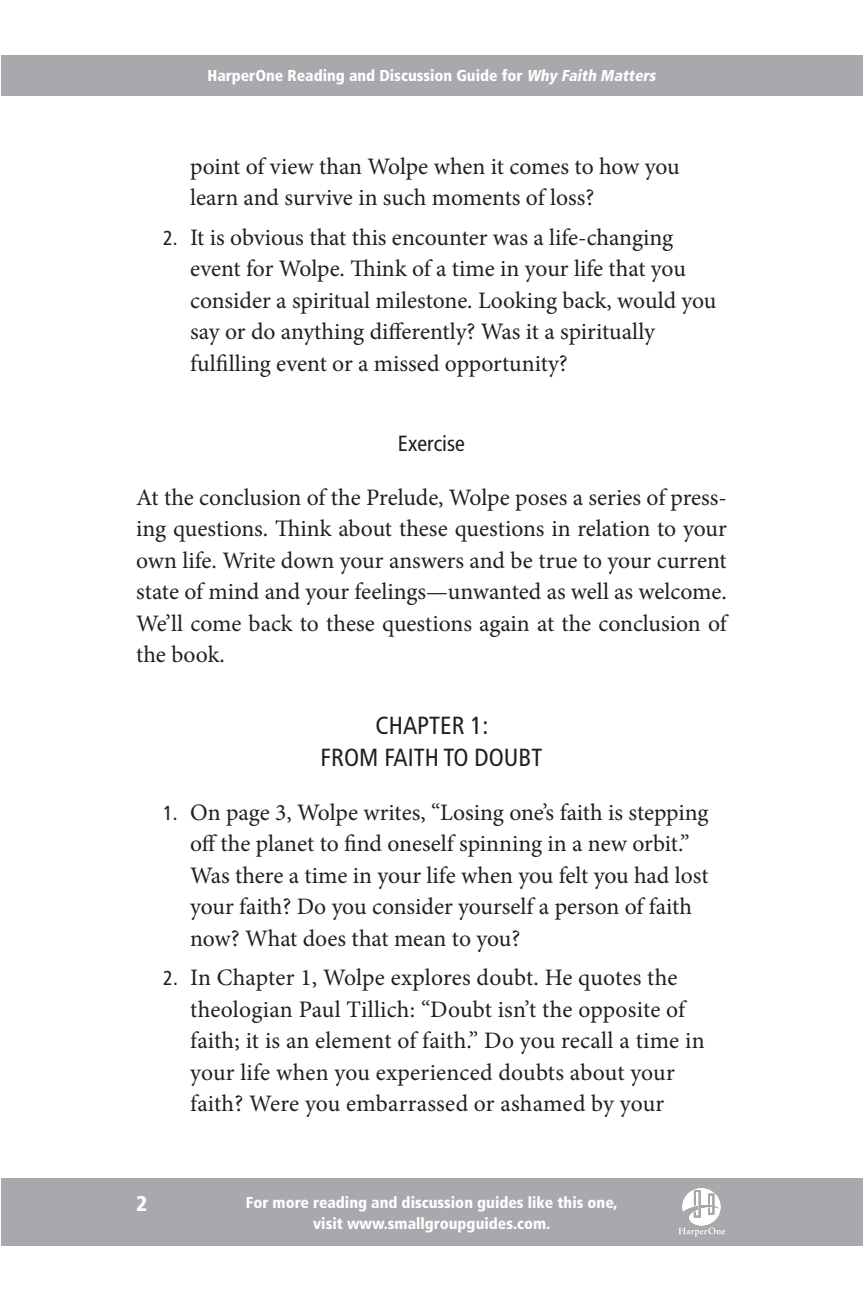
<style>
.page{position:relative;width:863px;height:1299px;background:#fff}
.page>*{position:absolute;margin:0;border:0;box-sizing:border-box;transform-origin:0 0}
.t1{font:condensed 24.75px/31.5px "Frutiger";color:#231f20;text-align:center}
.t2{font:23.62px/31.5px "Minion Pro";color:#231f20}
.t3{font:condensed 22.05px "Frutiger";color:#231f20}
.t4{font:900 condensed 21.38px "Frutiger";color:#fff}
.t5{font:900 condensed 15.75px/20.2px "Frutiger";color:#fff;text-align:center}
.s1{font-style:italic}
.s2{font-family:"Frutiger";font-stretch:condensed;font-size:20.25px}
</style>
<div class="page">
<div style="left:1px;top:1177px;width:861px;height:67px;background:#a8a9ad"></div>
<div style="left:1px;top:55px;width:861px;height:41px;background:#a8a9ad"></div>
<svg style="left:678px;top:1227px;width:47px;height:9px"></svg>
<img style="left:682px;top:1188px;width:39px;height:38px">
<hr style="left:862px;top:55px;width:1px;height:41px;background:#a8a9ad">
<hr style="left:862px;top:1177px;width:1px;height:67px;background:#a8a9ad">
<p class="t5" style="left:207px;top:65px;width:453px">HarperOne Reading and Discussion Guide for <span class="s1">Why Faith Matters</span></p>
<p class="t2" style="left:190px;top:150px;width:491px">point of view than Wolpe when it comes to how you learn and survive in such moments of loss?</p>
<p class="t2" style="left:190px;top:221px;width:528px;text-indent:-27px"><span class="s2">2.</span> It is obvious that this encounter was a life-changing event for Wolpe. Think of a time in your life that you consider a spiritual milestone. Looking back, would you say or do anything differently? Was it a spiritually fulfilling event or a missed opportunity?</p>
<p class="t3" style="left:398px;top:430px;width:68px">Exercise</p>
<p class="t2" style="left:136px;top:481px;width:592px;text-align:justify">At the conclusion of the Prelude, Wolpe poses a series of press&shy;ing questions. Think about these questions in relation to your own life. Write down your answers and be true to your current state of mind and your feelings—unwanted as well as welcome.<br>We’ll come back to these questions again at the conclusion of the book.</p>
<p class="t1" style="left:321px;top:710px;width:223px">CHAPTER 1:<br>FROM FAITH TO DOUBT</p>
<p class="t2" style="left:190px;top:796px;width:520px;text-indent:-27px"><span class="s2">1.</span> On page 3, Wolpe writes, “Losing one’s faith is stepping off the planet to find oneself spinning in a new orbit.” Was there a time in your life when you felt you had lost your faith? Do you consider yourself a person of faith now? What does that mean to you?</p>
<p class="t2" style="left:190px;top:961px;width:516px;text-indent:-27px"><span class="s2">2.</span> In Chapter 1, Wolpe explores doubt. He quotes the theologian Paul Tillich: “Doubt isn’t the opposite of faith; it is an element of faith.” Do you recall a time in your life when you experienced doubts about your faith? Were you embarrassed or ashamed by your</p>
<p class="t4" style="left:136px;top:1190px;width:13px">2</p>
<p class="t5" style="left:246px;top:1192px;width:373px">For more reading and discussion guides like this one, visit www.smallgroupguides.com.</p>
</div>
